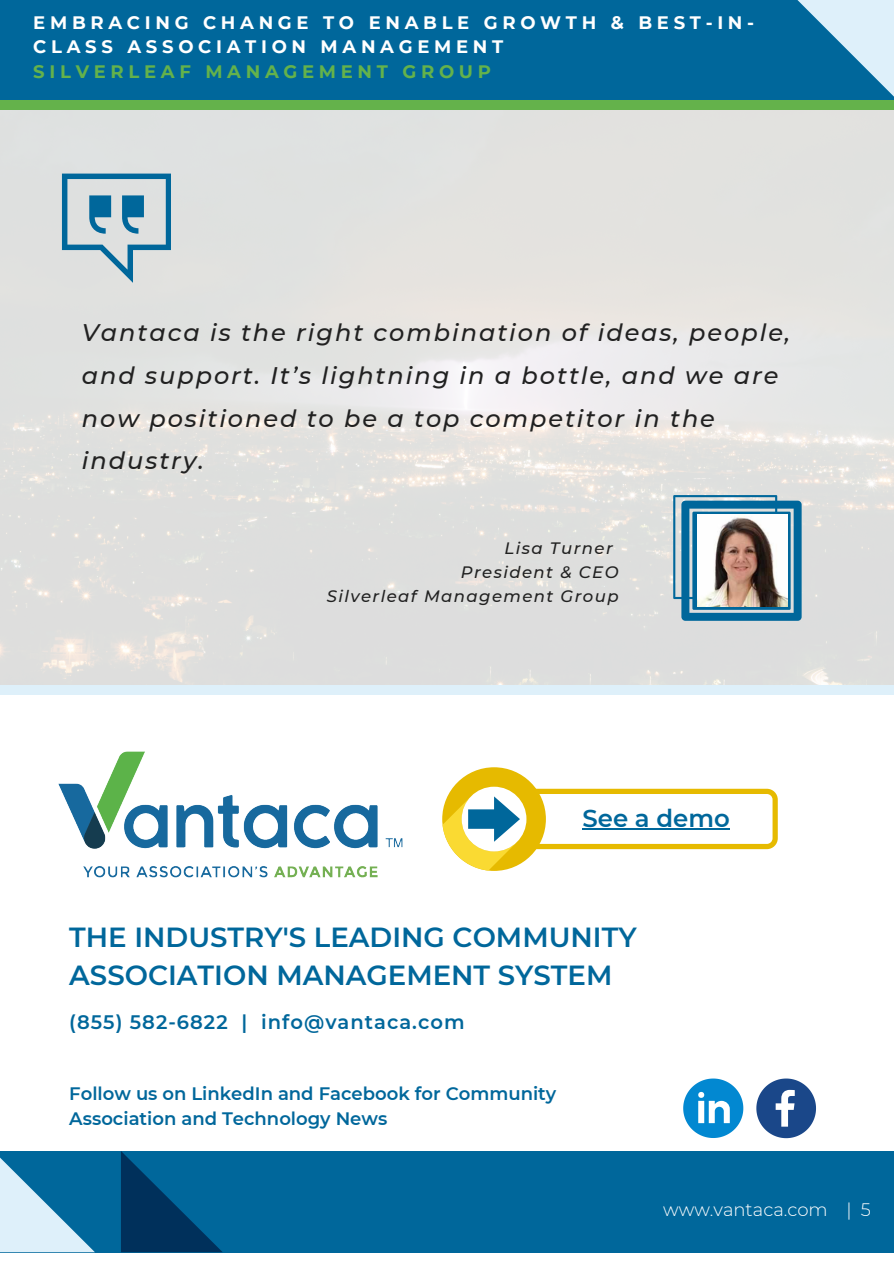
<style>
.page{position:relative;width:894px;height:1264px;background:#fff}
.page>*{position:absolute;margin:0;border:0;box-sizing:border-box;transform-origin:0 0}
.t1{font:600 27.6px/37.8px "Montserrat";color:#00679b}
.t2{font:600 24.3px "Montserrat";color:#00679b}
.t3{font:italic 500 24px/42.8px "Montserrat";letter-spacing:.08em;color:#212121}
.t4{font:600 19.5px "Montserrat";letter-spacing:.05em;color:#00679b}
.t5{font:600 18px/24.8px "Montserrat";color:#00679b}
.t6{font:700 18px/24.8px "Montserrat";letter-spacing:.26em;color:#fff}
.t7{font:700 18px "Montserrat";letter-spacing:.26em;color:#64b24b}
.t8{font:300 18px "Montserrat";color:#fff}
.t9{font:italic 500 16.5px "Montserrat";letter-spacing:.085em;color:#212121}
</style>
<div class="page">
<div style="left:0;top:1150px;width:893px;height:102px;background:#00679b"></div>
<svg style="left:121px;top:1150px;width:102px;height:102px"></svg>
<div style="left:0;top:0;width:893px;height:101px;background:#00679b"></div>
<svg style="left:0;top:1157px;width:95px;height:95px"></svg>
<img style="left:0;top:110px;width:893px;height:575px">
<div style="left:0;top:100px;width:893px;height:10px;background:#64b24b"></div>
<svg style="left:797px;top:0;width:96px;height:96px"></svg>
<div style="left:0;top:685px;width:893px;height:10px;background:#def0fa"></div>
<svg style="left:756px;top:1078px;width:59px;height:60px"></svg>
<svg style="left:683px;top:1078px;width:60px;height:59px"></svg>
<div style="left:442px;top:767px;width:103px;height:103px;background:#e6ba00;border-radius:50%"></div>
<svg style="left:442px;top:788px;width:335px;height:82px"></svg>
<svg style="left:62px;top:173px;width:109px;height:110px;background:#a1becc"></svg>
<svg style="left:673px;top:495px;width:128px;height:126px;background:#4c90b1"></svg>
<hr style="left:582px;top:828px;width:31px;height:1px;background:#00679b">
<hr style="left:613px;top:828px;width:116px;height:1px;background:#00679b">
<img style="left:697px;top:514px;width:90px;height:92px">
<img style="left:58px;top:751px;width:345px;height:127px">
<p class="t6" style="left:33px;top:9px;width:722px">EMBRACING CHANGE TO ENABLE GROWTH &amp; BEST-IN-<br>CLASS ASSOCIATION MANAGEMENT</p>
<p class="t7" style="left:33px;top:59px;width:459px">SILVERLEAF MANAGEMENT GROUP</p>
<p class="t3" style="left:82px;top:310px;width:710px">Vantaca is the right combination of ideas, people, and support. It’s lightning in a bottle, and we are now positioned to be a top competitor in the industry.</p>
<p class="t9" style="left:504px;top:537px;width:110px">Lisa Turner</p>
<p class="t9" style="left:460px;top:560px;width:159px">President &amp; CEO</p>
<p class="t9" style="left:326px;top:584px;width:293px">Silverleaf Management Group</p>
<p class="t2" style="left:582px;top:800px;width:149px">See a demo</p>
<p class="t1" style="left:69px;top:917px;width:568px">THE INDUSTRY'S LEADING COMMUNITY<br>ASSOCIATION MANAGEMENT SYSTEM</p>
<p class="t4" style="left:69px;top:1007px;width:397px">(855) 582-6822 | info@vantaca.com</p>
<p class="t5" style="left:69px;top:1080px;width:488px">Follow us on LinkedIn and Facebook for Community<br>Association and Technology News</p>
<p class="t8" style="left:663px;top:1196px;width:209px">www.vantaca.com | 5</p>
</div>
